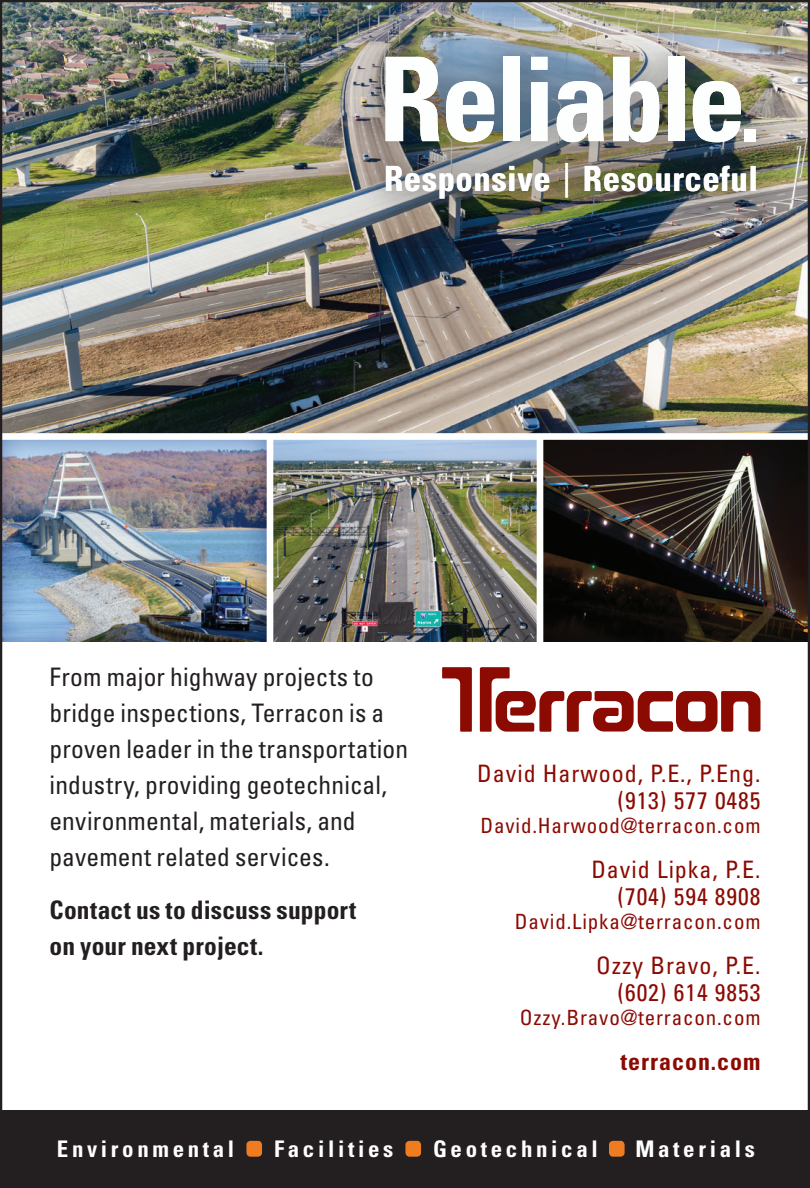
<style>
.page{position:relative;width:810px;height:1188px;background:#fff}
.page>*{position:absolute;margin:0;border:0;box-sizing:border-box;transform-origin:0 0}
.t1{font:700 condensed 116.7px "Univers LT Std";letter-spacing:-.03em;color:#fdfefe}
.t2{font:700 condensed 34.8px "Univers LT Std";letter-spacing:.015em;color:#fff}
.t3{font:condensed 25.5px/36px "Univers LT Std";letter-spacing:.005em;color:#231f20}
.t4{font:700 condensed 25.5px/36px "Univers LT Std";letter-spacing:.005em;color:#231f20}
.t5{font:condensed 24px/27px "Univers LT Std";letter-spacing:.04em;color:#8b0a02;text-align:right}
.t6{font:700 condensed 24px "Univers LT Std";letter-spacing:.04em;color:#8b0a02}
.t7{font:700 condensed 22.8px "Univers LT Std";letter-spacing:.16em;color:#fff}
.t8{font:condensed 21px "Univers LT Std";letter-spacing:.04em;color:#8b0a02}
.s1{font-size:92.7px}
</style>
<div class="page">
<svg style="left:442px;top:667px;width:30px;height:65px"></svg>
<svg style="left:480px;top:667px;width:281px;height:65px"></svg>
<div style="left:0;top:1110px;width:810px;height:78px;background:#231f20"></div>
<div style="left:246px;top:1141px;width:16px;height:16px;background:#f07c22;border-radius:4px"></div>
<div style="left:405px;top:1141px;width:16px;height:16px;background:#f07c22;border-radius:4px"></div>
<div style="left:609px;top:1141px;width:16px;height:16px;background:#f07c22;border-radius:4px"></div>
<img style="left:3px;top:3px;width:804px;height:430px">
<img style="left:273px;top:440px;width:534px;height:201px">
<div style="left:0;top:429px;width:270px;height:217px;background:#253f8e;opacity:.6"></div>
<div style="left:0;top:433px;width:810px;height:7px;background:#fff"></div>
<div style="left:267px;top:436px;width:6px;height:228px;background:#fff"></div>
<div style="left:537px;top:436px;width:6px;height:228px;background:#fff"></div>
<div style="left:351px;top:23px;width:439px;height:153px;background:#231f20;opacity:.4"></div>
<div style="left:347px;top:125px;width:447px;height:111px;background:#231f20;opacity:.4"></div>
<img style="left:383px;top:3px;width:358px;height:315px">
<h1 class="t1" style="left:379px;top:28px;width:383px">Reliable<span class="s1">.</span></h1>
<h2 class="t2" style="left:384px;top:157px;width:375px">Responsive | Resourceful</h2>
<p class="t3" style="left:50px;top:658px;width:360px">From major highway projects to bridge inspections, Terracon is a proven leader in the transportation industry, providing geotechnical, environmental, materials, and pavement related services.</p>
<p class="t4" style="left:50px;top:892px;width:308px">Contact us to discuss support on your next project.</p>
<p class="t5" style="left:477px;top:760px;width:285px">David Harwood, P.E., P.Eng. (913) 577 0485</p>
<p class="t8" style="left:480px;top:813px;width:282px">David.Harwood@terracon.com</p>
<p class="t5" style="left:591px;top:856px;width:171px">David Lipka, P.E. (704) 594 8908</p>
<p class="t8" style="left:515px;top:909px;width:247px">David.Lipka@terracon.com</p>
<p class="t5" style="left:596px;top:952px;width:166px">Ozzy Bravo, P.E. (602) 614 9853</p>
<p class="t8" style="left:520px;top:1005px;width:242px">Ozzy.Bravo@terracon.com</p>
<p class="t6" style="left:621px;top:1047px;width:141px">terracon.com</p>
<p class="t7" style="left:57px;top:1135px;width:179px">Environmental</p>
<p class="t7" style="left:274px;top:1135px;width:121px">Facilities</p>
<p class="t7" style="left:433px;top:1135px;width:166px">Geotechnic al</p>
<p class="t7" style="left:635px;top:1135px;width:121px">Materials</p>
</div>
